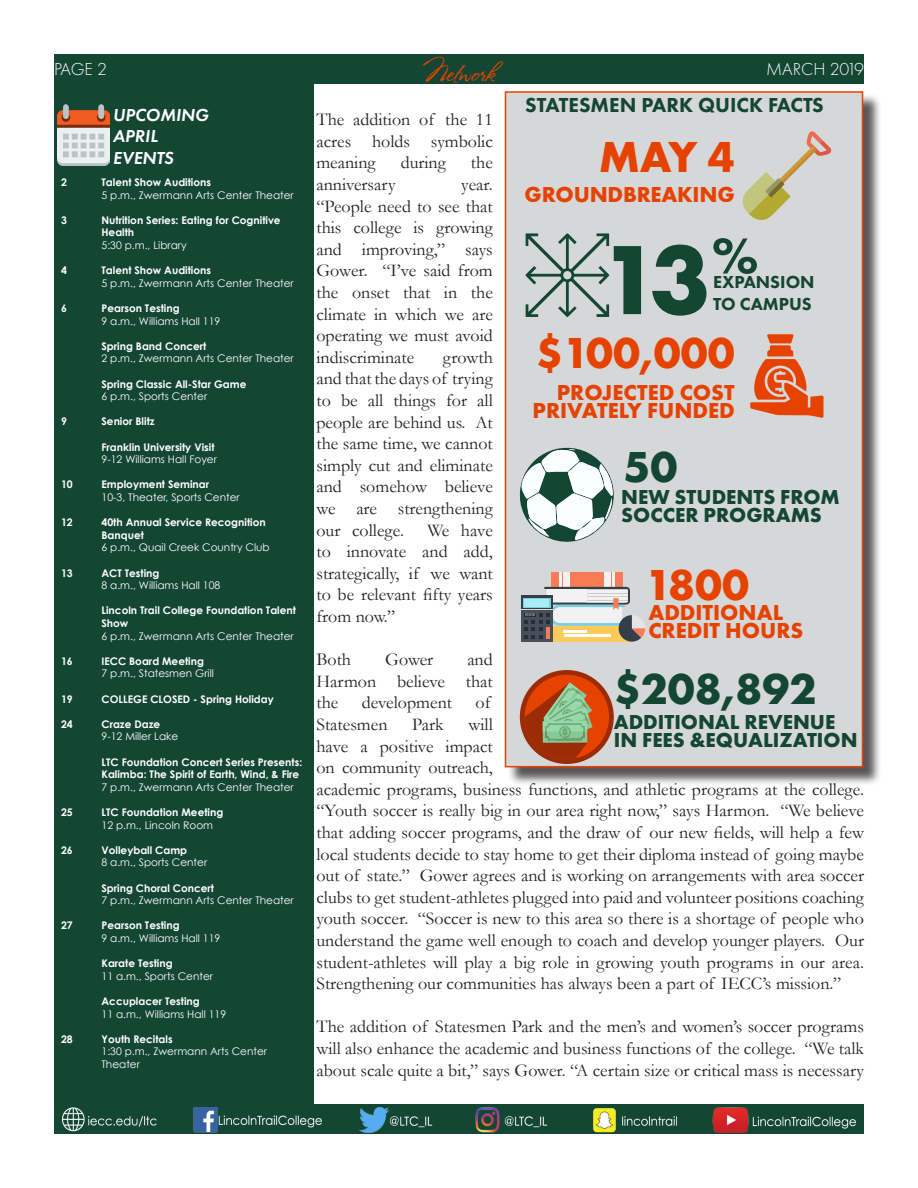
<style>
.page{position:relative;width:918px;height:1188px;background:#fff}
.page>*{position:absolute;margin:0;border:0;box-sizing:border-box;transform-origin:0 0}
.t1{font:700 102px "Futura PT";color:#144634}
.t2{font:700 52.5px "Futura PT";color:#144634}
.t3{font:700 45px "Futura PT";color:#e74300}
.t4{font:700 45px "Futura PT";color:#144634}
.t5{font:25.5px "Stephanie Marie JF";color:#e74300}
.t6{font:700 22.5px "Futura PT";color:#e74300}
.t7{font:700 21px "Futura PT";color:#144634}
.Heading{font:800 21px "Futura PT";color:#144634}
.t8{font:18px/21.6px "Garamond";color:#231f20;text-align:justify}
.t9{font:italic 600 18px "Futura PT";color:#fff}
.t10{font:800 18px "Futura PT";color:#144634}
.t11{font:300 18px "Futura PT";letter-spacing:-.005em;color:#fff}
.t12{font:700 10.5px/12.6px "Century Gothic";color:#fff}
.t13{font:10.5px "Century Gothic";color:#fff}
</style>
<div class="page">
<div style="left:54px;top:1105px;width:810px;height:29px;background:#144634"></div>
<div style="left:54px;top:54px;width:810px;height:29px;background:#144634"></div>
<img style="left:62px;top:1108px;width:794px;height:24px">
<div style="left:54px;top:83px;width:259px;height:1022px;background:#144634"></div>
<img style="left:57px;top:105px;width:52px;height:61px">
<div style="left:507px;top:93px;width:375px;height:693px;background:#231f20;opacity:.75"></div>
<div style="left:505px;top:91px;width:358px;height:676px;background:#d6d7d9;border:2px solid #e74300"></div>
<svg style="left:526px;top:233px;width:83px;height:84px"></svg>
<svg style="left:750px;top:334px;width:74px;height:84px"></svg>
<svg style="left:743px;top:131px;width:88px;height:89px"></svg>
<div style="left:521px;top:610px;width:32px;height:32px;background:#474f59"></div>
<svg style="left:524px;top:572px;width:121px;height:70px"></svg>
<hr style="left:546px;top:627px;width:4px;height:11px;background:#f77b55">
<div style="left:521px;top:596px;width:32px;height:14px;background:#353f49"></div>
<div style="left:523px;top:598px;width:27px;height:10px;background:#adecf7"></div>
<hr style="left:521px;top:609px;width:32px;height:1px;background:#d9d8d7">
<svg style="left:520px;top:670px;width:94px;height:94px"></svg>
<div style="left:525px;top:675px;width:84px;height:84px;background:#e74300;border-radius:50%"></div>
<svg style="left:525px;top:683px;width:68px;height:76px"></svg>
<svg style="left:520px;top:448px;width:94px;height:94px"></svg>
<p class="t11" style="left:54px;top:59px;width:55px">PAGE 2</p>
<p class="t5" style="left:423px;top:57px;width:74px">Network</p>
<p class="t11" style="left:766px;top:59px;width:99px">MARCH 2019</p>
<p class="t9" style="left:113px;top:103px;width:97px">UPCOMING</p>
<p class="t9" style="left:113px;top:124px;width:46px">APRIL</p>
<p class="t9" style="left:113px;top:146px;width:62px">EVENTS</p>
<p class="t12" style="left:61px;top:176px;width:7px">2</p>
<p class="t12" style="left:102px;top:176px;width:111px">Talent Show Auditions</p>
<p class="t13" style="left:102px;top:188px;width:194px">5 p.m., Zwermann Arts Center Theater</p>
<p class="t12" style="left:61px;top:214px;width:7px">3</p>
<p class="t12" style="left:102px;top:214px;width:181px">Nutrition Series: Eating for Cognitive<br>Health</p>
<p class="t13" style="left:102px;top:239px;width:87px">5:30 p.m., Library</p>
<p class="t12" style="left:61px;top:264px;width:7px">4</p>
<p class="t12" style="left:102px;top:264px;width:111px">Talent Show Auditions</p>
<p class="t13" style="left:102px;top:277px;width:194px">5 p.m., Zwermann Arts Center Theater</p>
<p class="t12" style="left:61px;top:302px;width:7px">6</p>
<p class="t12" style="left:102px;top:302px;width:80px">Pearson Testing</p>
<p class="t13" style="left:102px;top:314px;width:120px">9 a.m., Williams Hall 119</p>
<p class="t12" style="left:102px;top:340px;width:106px">Spring Band Concert</p>
<p class="t13" style="left:102px;top:352px;width:194px">2 p.m., Zwermann Arts Center Theater</p>
<p class="t12" style="left:102px;top:377px;width:146px">Spring Classic All-Star Game</p>
<p class="t13" style="left:102px;top:390px;width:107px">6 p.m., Sports Center</p>
<p class="t12" style="left:61px;top:415px;width:7px">9</p>
<p class="t12" style="left:102px;top:415px;width:55px">Senior Blitz</p>
<p class="t12" style="left:102px;top:440px;width:114px">Franklin University Visit</p>
<p class="t13" style="left:102px;top:453px;width:117px">9-12 Williams Hall Foyer</p>
<p class="t12" style="left:61px;top:478px;width:13px">10</p>
<p class="t12" style="left:102px;top:478px;width:109px">Employment Seminar</p>
<p class="t13" style="left:102px;top:491px;width:140px">10-3, Theater, Sports Center</p>
<p class="t12" style="left:61px;top:516px;width:13px">12</p>
<p class="t12" style="left:102px;top:516px;width:166px">40th Annual Service Recognition</p>
<p class="t12" style="left:102px;top:529px;width:44px">Banquet</p>
<p class="t13" style="left:102px;top:541px;width:170px">6 p.m., Quail Creek Country Club</p>
<p class="t12" style="left:61px;top:566px;width:13px">13</p>
<p class="t12" style="left:102px;top:566px;width:59px">ACT Testing</p>
<p class="t13" style="left:102px;top:579px;width:120px">8 a.m., Williams Hall 108</p>
<p class="t12" style="left:102px;top:604px;width:196px">Lincoln Trail College Foundation Talent<br>Show</p>
<p class="t13" style="left:102px;top:629px;width:194px">6 p.m., Zwermann Arts Center Theater</p>
<p class="t12" style="left:61px;top:655px;width:13px">16</p>
<p class="t12" style="left:102px;top:655px;width:104px">IECC Board Meeting</p>
<p class="t13" style="left:102px;top:667px;width:114px">7 p.m., Statesmen Grill</p>
<p class="t12" style="left:61px;top:692px;width:13px">19</p>
<p class="t12" style="left:102px;top:692px;width:174px">COLLEGE CLOSED - Spring Holiday</p>
<p class="t12" style="left:61px;top:718px;width:13px">24</p>
<p class="t12" style="left:102px;top:718px;width:60px">Craze Daze</p>
<p class="t13" style="left:102px;top:730px;width:78px">9-12 Miller Lake</p>
<p class="t12" style="left:102px;top:755px;width:202px">LTC Foundation Concert Series Presents:</p>
<p class="t12" style="left:102px;top:768px;width:199px">Kalimba: The Spirit of Earth, Wind, &amp; Fire</p>
<p class="t13" style="left:102px;top:781px;width:194px">7 p.m., Zwermann Arts Center Theater</p>
<p class="t12" style="left:61px;top:806px;width:13px">25</p>
<p class="t12" style="left:102px;top:806px;width:123px">LTC Foundation Meeting</p>
<p class="t13" style="left:102px;top:818px;width:113px">12 p.m., Lincoln Room</p>
<p class="t12" style="left:61px;top:844px;width:13px">26</p>
<p class="t12" style="left:102px;top:844px;width:87px">Volleyball Camp</p>
<p class="t13" style="left:102px;top:856px;width:107px">8 a.m., Sports Center</p>
<p class="t12" style="left:102px;top:881px;width:114px">Spring Choral Concert</p>
<p class="t13" style="left:102px;top:894px;width:194px">7 p.m., Zwermann Arts Center Theater</p>
<p class="t12" style="left:61px;top:919px;width:13px">27</p>
<p class="t12" style="left:102px;top:919px;width:80px">Pearson Testing</p>
<p class="t13" style="left:102px;top:932px;width:120px">9 a.m., Williams Hall 119</p>
<p class="t12" style="left:102px;top:957px;width:73px">Karate Testing</p>
<p class="t13" style="left:102px;top:970px;width:113px">11 a.m., Sports Center</p>
<p class="t12" style="left:102px;top:995px;width:100px">Accuplacer Testing</p>
<p class="t13" style="left:102px;top:1007px;width:126px">11 a.m., Williams Hall 119</p>
<p class="t12" style="left:61px;top:1033px;width:13px">28</p>
<p class="t12" style="left:102px;top:1033px;width:73px">Youth Recitals</p>
<p class="t13" style="left:102px;top:1045px;width:167px">1:30 p.m., Zwermann Arts Center</p>
<p class="t13" style="left:102px;top:1058px;width:40px">Theater</p>
<p class="Heading" style="left:525px;top:92px;width:300px">STATESMEN PARK QUICK FACTS</p>
<p class="t8" style="left:316px;top:109px;width:178px">The addition of the 11 acres holds symbolic meaning</p>
<p class="t3" style="left:599px;top:128px;width:138px">MAY 4</p>
<p class="t8" style="left:401px;top:152px;width:47px">during</p>
<p class="t8" style="left:471px;top:152px;width:23px">the</p>
<p class="t8" style="left:316px;top:173px;width:81px">anniversary</p>
<p class="t8" style="left:316px;top:173px;width:178px;text-indent:145px">year. “People need to see that this college is growing and improving,” says Gower. “I’ve said from the onset that in the climate in which we are operating we must avoid indiscriminate</p>
<p class="t6" style="left:525px;top:180px;width:212px">GROUNDBREAKING</p>
<p class="t1" style="left:600px;top:214px;width:112px">13</p>
<p class="t2" style="left:712px;top:222px;width:48px">%</p>
<p class="t10" style="left:713px;top:271px;width:103px">EXPANSION</p>
<p class="t10" style="left:713px;top:293px;width:100px">TO CAMPUS</p>
<p class="t3" style="left:536px;top:324px;width:200px">$100,000</p>
<p class="t8" style="left:316px;top:346px;width:178px;text-indent:127px">growth and that the days of trying to be all things for all people are behind us. At the same time, we cannot simply cut and eliminate and somehow believe we are strengthening our college.</p>
<p class="t6" style="left:557px;top:378px;width:179px">PROJECTED COST</p>
<p class="t6" style="left:533px;top:396px;width:204px">PRIVATELY FUNDED</p>
<p class="t4" style="left:624px;top:438px;width:55px">50</p>
<p class="t7" style="left:621px;top:484px;width:220px">NEW STUDENTS FROM</p>
<p class="t7" style="left:621px;top:502px;width:202px">SOCCER PROGRAMS</p>
<p class="t8" style="left:316px;top:519px;width:178px;text-indent:111px">We have to innovate and add, strategically, if we want to be relevant fifty years from now.”</p>
<p class="t8" style="left:316px;top:649px;width:36px">Both</p>
<p class="t8" style="left:385px;top:649px;width:50px">Gower</p>
<p class="t3" style="left:645px;top:556px;width:106px">1800</p>
<p class="t6" style="left:648px;top:598px;width:136px">ADDITIONAL</p>
<p class="t6" style="left:648px;top:616px;width:157px">CREDIT HOURS</p>
<p class="t4" style="left:614px;top:660px;width:204px">$208,892</p>
<p class="t7" style="left:614px;top:708px;width:223px">ADDITIONAL REVENUE</p>
<p class="t7" style="left:614px;top:726px;width:245px">IN FEES &amp;EQUALIZATION</p>
<p class="t8" style="left:316px;top:649px;width:178px;text-indent:151px">and Harmon believe that the</p>
<p class="t8" style="left:362px;top:692px;width:92px">development</p>
<p class="t8" style="left:475px;top:692px;width:16px">of</p>
<p class="t8" style="left:316px;top:713px;width:73px">Statesmen</p>
<p class="t8" style="left:412px;top:713px;width:33px">Park</p>
<p class="t8" style="left:316px;top:713px;width:549px;text-align:left;text-indent:152px">will<br>have a positive impact<br>on community outreach,<br>academic programs, business functions, and athletic programs at the college. “Youth soccer is really big in our area right now,” says Harmon. “We believe that adding soccer programs, and the draw of our new fields, will help a few local students decide to stay home to get their diploma instead of going maybe out of state.” Gower agrees and is working on arrangements with area soccer clubs to get student-athletes plugged into paid and volunteer positions coaching youth soccer. “Soccer is new to this area so there is a shortage of people who understand the game well enough to coach and develop younger players. Our student-athletes will play a big role in growing youth programs in our area.<br>Strengthening our communities has always been a part of IECC’s mission.”</p>
<p class="t8" style="left:316px;top:1016px;width:549px">The addition of Statesmen Park and the men’s and women’s soccer programs will also enhance the academic and business functions of the college. “We talk about scale quite a bit,” says Gower. “A certain size or critical mass is necessary</p>
</div>
